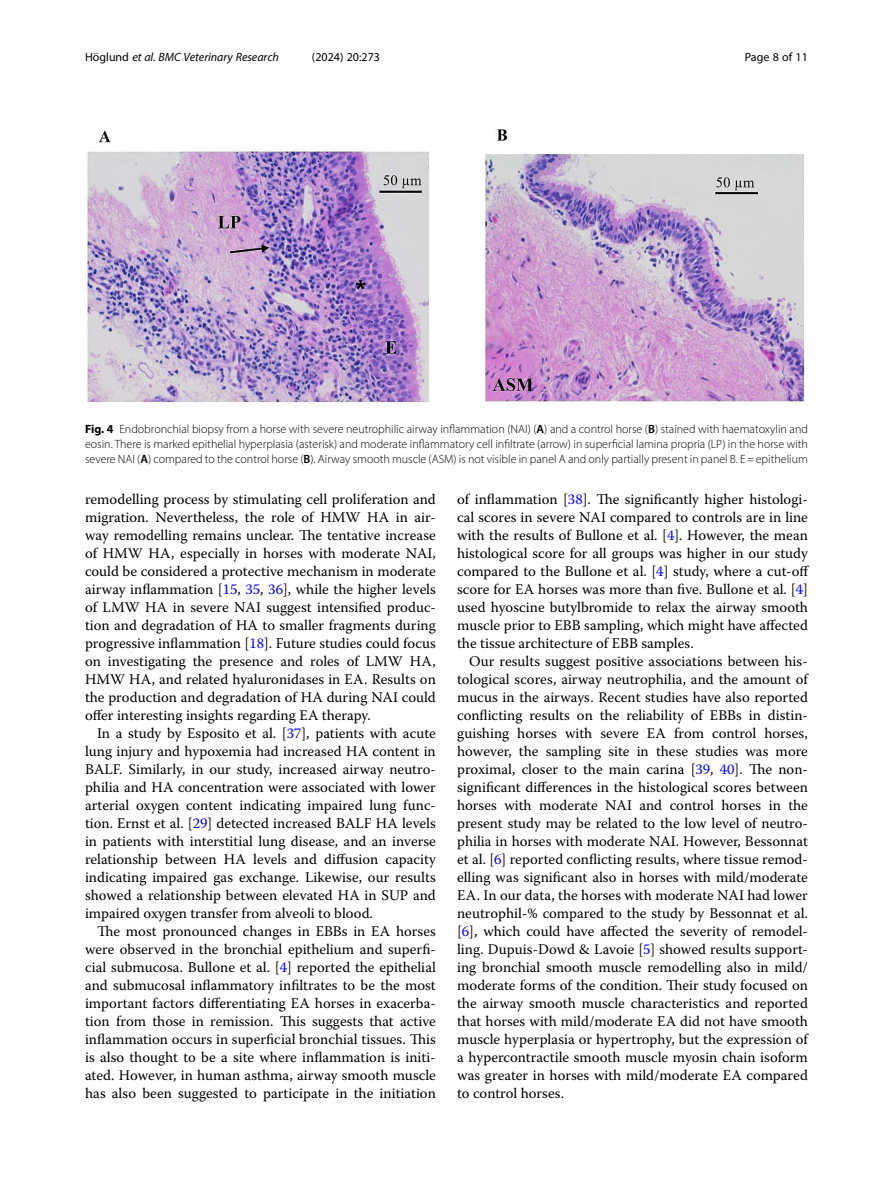
<style>
.page{position:relative;width:893px;height:1191px;background:#fff}
.page>*{position:absolute;margin:0;border:0;box-sizing:border-box;transform-origin:0 0}
.Body_Text_Indent{font:14.7px/18px "Warnock Pro";color:#000;text-align:justify}
.Figure_Caption{font:300 12px/15px "Myriad Pro";color:#000;text-align:justify}
.t1{font:italic 12px "Myriad Pro";color:#000}
.t2{font:12px "Myriad Pro";color:#000}
.s1{font-style:normal}
.s2{font-weight:700}
.s3{font-weight:600}
.s4{color:#00f}
</style>
<div class="page">
<img style="left:85px;top:129px;width:720px;height:275px">
<p class="t1" style="left:85px;top:50px;width:195px"><span class="s1">Höglund</span> et al. BMC Veterinary Research</p>
<p class="t2" style="left:312px;top:50px;width:70px">(2024) 20:273</p>
<p class="t2" style="left:745px;top:50px;width:65px">Page 8 of 11</p>
<p class="Figure_Caption" style="left:85px;top:421px;width:724px"><span class="s2">Fig. 4</span> Endobronchial biopsy from a horse with severe neutrophilic airway inflammation (NAI) (<span class="s3">A</span>) and a control horse (<span class="s3">B</span>) stained with haematoxylin and eosin. There is marked epithelial hyperplasia (asterisk) and moderate inflammatory cell infiltrate (arrow) in superficial lamina propria (LP) in the horse with severe NAI (<span class="s3">A</span>) compared to the control horse (<span class="s3">B</span>). Airway smooth muscle (ASM) is not visible in panel A and only partially present in panel B. E=epithelium</p>
<p class="Body_Text_Indent" style="left:85px;top:490px;width:352px">remodelling process by stimulating cell proliferation and migration. Nevertheless, the role of HMW HA in air&shy;way remodelling remains unclear. The tentative increase of HMW HA, especially in horses with moderate NAI, could be considered a protective mechanism in moderate airway inflammation [<span class="s4">15</span>, <span class="s4">35</span>, <span class="s4">36</span>], while the higher levels of LMW HA in severe NAI suggest intensified produc&shy;tion and degradation of HA to smaller fragments during progressive inflammation [<span class="s4">18</span>]. Future studies could focus on investigating the presence and roles of LMW HA, HMW HA, and related hyaluronidases in EA. Results on the production and degradation of HA during NAI could offer interesting insights regarding EA therapy.</p>
<p class="Body_Text_Indent" style="left:85px;top:724px;width:352px;text-indent:12px">In a study by Esposito et al. [<span class="s4">37</span>], patients with acute lung injury and hypoxemia had increased HA content in BALF. Similarly, in our study, increased airway neutro&shy;philia and HA concentration were associated with lower arterial oxygen content indicating impaired lung func&shy;tion. Ernst et al. [<span class="s4">29</span>] detected increased BALF HA levels in patients with interstitial lung disease, and an inverse relationship between HA levels and diffusion capacity indicating impaired gas exchange. Likewise, our results showed a relationship between elevated HA in SUP and impaired oxygen transfer from alveoli to blood.</p>
<p class="Body_Text_Indent" style="left:85px;top:922px;width:352px;text-indent:12px">The most pronounced changes in EBBs in EA horses were observed in the bronchial epithelium and superfi&shy;cial submucosa. Bullone et al. [<span class="s4">4</span>] reported the epithelial and submucosal inflammatory infiltrates to be the most important factors differentiating EA horses in exacerba&shy;tion from those in remission. This suggests that active inflammation occurs in superficial bronchial tissues. This is also thought to be a site where inflammation is initi&shy;ated. However, in human asthma, airway smooth muscle has also been suggested to participate in the initiation</p>
<p class="Body_Text_Indent" style="left:457px;top:490px;width:353px">of inflammation [<span class="s4">38</span>]. The significantly higher histologi&shy;cal scores in severe NAI compared to controls are in line with the results of Bullone et al. [<span class="s4">4</span>]. However, the mean histological score for all groups was higher in our study compared to the Bullone et al. [<span class="s4">4</span>] study, where a cut-off score for EA horses was more than five. Bullone et al. [<span class="s4">4</span>] used hyoscine butylbromide to relax the airway smooth muscle prior to EBB sampling, which might have affected the tissue architecture of EBB samples.</p>
<p class="Body_Text_Indent" style="left:457px;top:652px;width:352px;text-indent:12px">Our results suggest positive associations between his&shy;tological scores, airway neutrophilia, and the amount of mucus in the airways. Recent studies have also reported conflicting results on the reliability of EBBs in distin&shy;guishing horses with severe EA from control horses, however, the sampling site in these studies was more proximal, closer to the main carina [<span class="s4">39</span>, <span class="s4">40</span>]. The non&shy;significant differences in the histological scores between horses with moderate NAI and control horses in the present study may be related to the low level of neutro&shy;philia in horses with moderate NAI. However, Bessonnat et al. [<span class="s4">6</span>] reported conflicting results, where tissue remod&shy;elling was significant also in horses with mild/moderate EA. In our data, the horses with moderate NAI had lower neutrophil-% compared to the study by Bessonnat et al. [<span class="s4">6</span>], which could have affected the severity of remodel&shy;ling. Dupuis-Dowd &amp; Lavoie [<span class="s4">5</span>] showed results support&shy;ing bronchial smooth muscle remodelling also in mild/ moderate forms of the condition. Their study focused on the airway smooth muscle characteristics and reported that horses with mild/moderate EA did not have smooth muscle hyperplasia or hypertrophy, but the expression of a hypercontractile smooth muscle myosin chain isoform was greater in horses with mild/moderate EA compared to control horses.</p>
</div>
